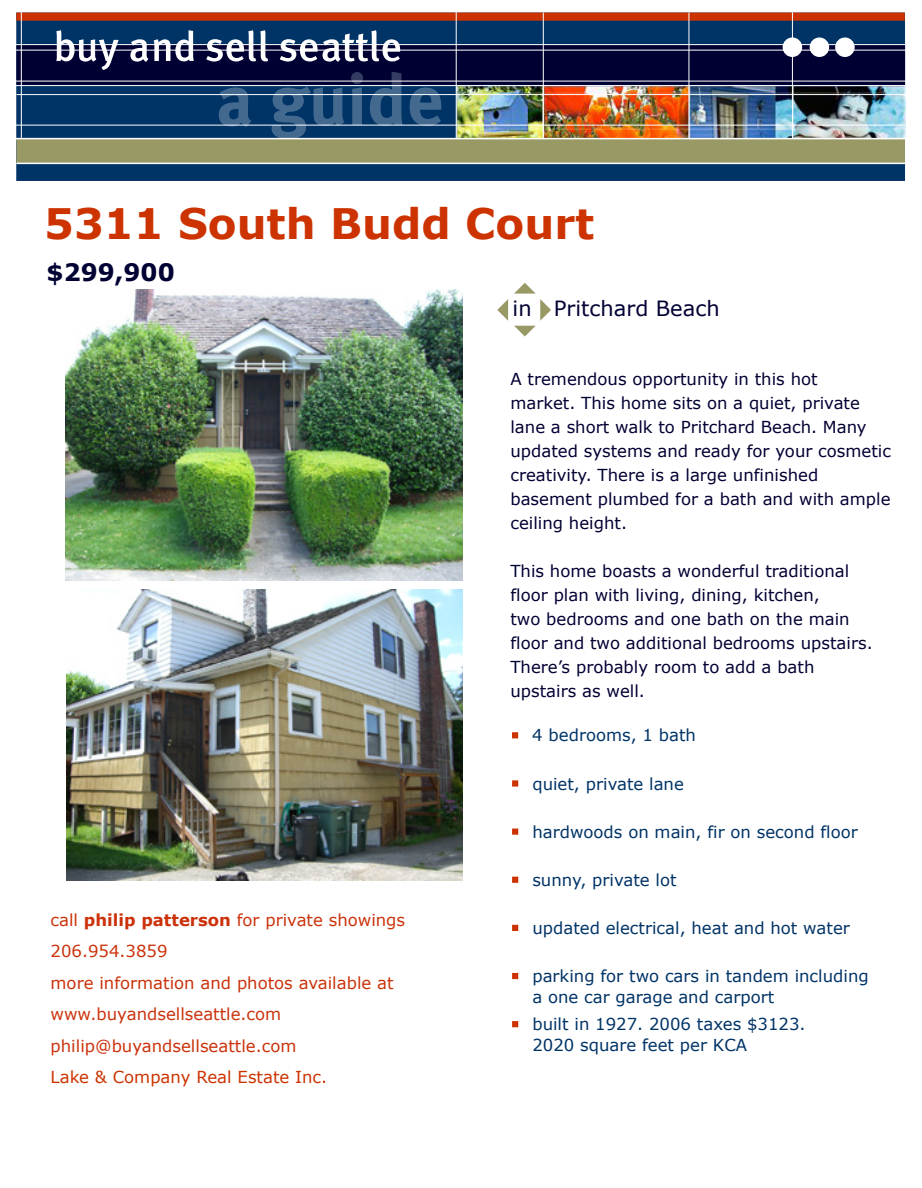
<style>
.page{position:relative;width:922px;height:1188px;background:#fff}
.page>*{position:absolute;margin:0;border:0;box-sizing:border-box;transform-origin:0 0}
.t1{font:700 42px "Verdana";color:#c30}
.t2{font:700 24px "Verdana";color:#003}
.t3{font:21px "Verdana";color:#003}
.t4{font:16.5px/24px "Verdana";color:#003}
.t5{font:16.5px/21px "Verdana";color:#036}
.t6{font:16.5px/31.5px "Verdana";color:#cb320b}
.t7{font:16.5px "Verdana";color:#c30}
.s1{font-weight:700}
</style>
<div class="page">
<div style="left:16px;top:13px;width:889px;height:168px;background:#036"></div>
<div style="left:16px;top:139px;width:888px;height:24px;background:#996"></div>
<svg style="left:16px;top:162px;width:889px;height:3px"></svg>
<img style="left:16px;top:12px;width:890px;height:128px">
<svg style="left:512px;top:732px;width:6px;height:6px"></svg>
<div style="left:512px;top:780px;width:6px;height:7px;background:#c30"></div>
<svg style="left:512px;top:829px;width:6px;height:6px"></svg>
<svg style="left:512px;top:877px;width:6px;height:6px"></svg>
<svg style="left:512px;top:925px;width:6px;height:6px"></svg>
<svg style="left:512px;top:973px;width:6px;height:6px"></svg>
<svg style="left:512px;top:1021px;width:6px;height:6px"></svg>
<svg style="left:497px;top:299px;width:11px;height:22px"></svg>
<svg style="left:514px;top:283px;width:37px;height:54px"></svg>
<img style="left:65px;top:290px;width:397px;height:290px">
<img style="left:66px;top:590px;width:396px;height:290px">
<h1 class="t1" style="left:44px;top:197px;width:551px">5311 South Budd Court</h1>
<h2 class="t2" style="left:47px;top:257px;width:130px">$299,900</h2>
<p class="t3" style="left:512px;top:295px;width:208px">in Pritchard Beach</p>
<p class="t6" style="left:51px;top:903px;width:356px">call <span class="s1">philip patterson</span> for private showings<br>206.954.3859<br>more information and photos available at www.buyandsellseattle.com philip@buyandsellseattle.com</p>
<p class="t7" style="left:51px;top:1067px;width:278px">Lake &amp; Company Real Estate Inc.</p>
<p class="t4" style="left:510px;top:366px;width:382px">A tremendous opportunity in this hot<br>market. This home sits on a quiet, private lane a short walk to Pritchard Beach. Many updated systems and ready for your cosmetic creativity. There is a large unfinished basement plumbed for a bath and with ample ceiling height.</p>
<p class="t4" style="left:510px;top:558px;width:364px">This home boasts a wonderful traditional floor plan with living, dining, kitchen,<br>two bedrooms and one bath on the main floor and two additional bedrooms upstairs.<br>There’s probably room to add a bath upstairs as well.</p>
<p class="t5" style="left:532px;top:724px;width:165px">4 bedrooms, 1 bath</p>
<p class="t5" style="left:532px;top:773px;width:153px">quiet, private lane</p>
<p class="t5" style="left:532px;top:821px;width:327px">hardwoods on main, fir on second floor</p>
<p class="t5" style="left:532px;top:869px;width:146px">sunny, private lot</p>
<p class="t5" style="left:532px;top:917px;width:319px">updated electrical, heat and hot water</p>
<p class="t5" style="left:532px;top:965px;width:338px">parking for two cars in tandem including a one car garage and carport</p>
<p class="t5" style="left:532px;top:1013px;width:275px">built in 1927. 2006 taxes $3123.<br>2020 square feet per KCA</p>
</div>
